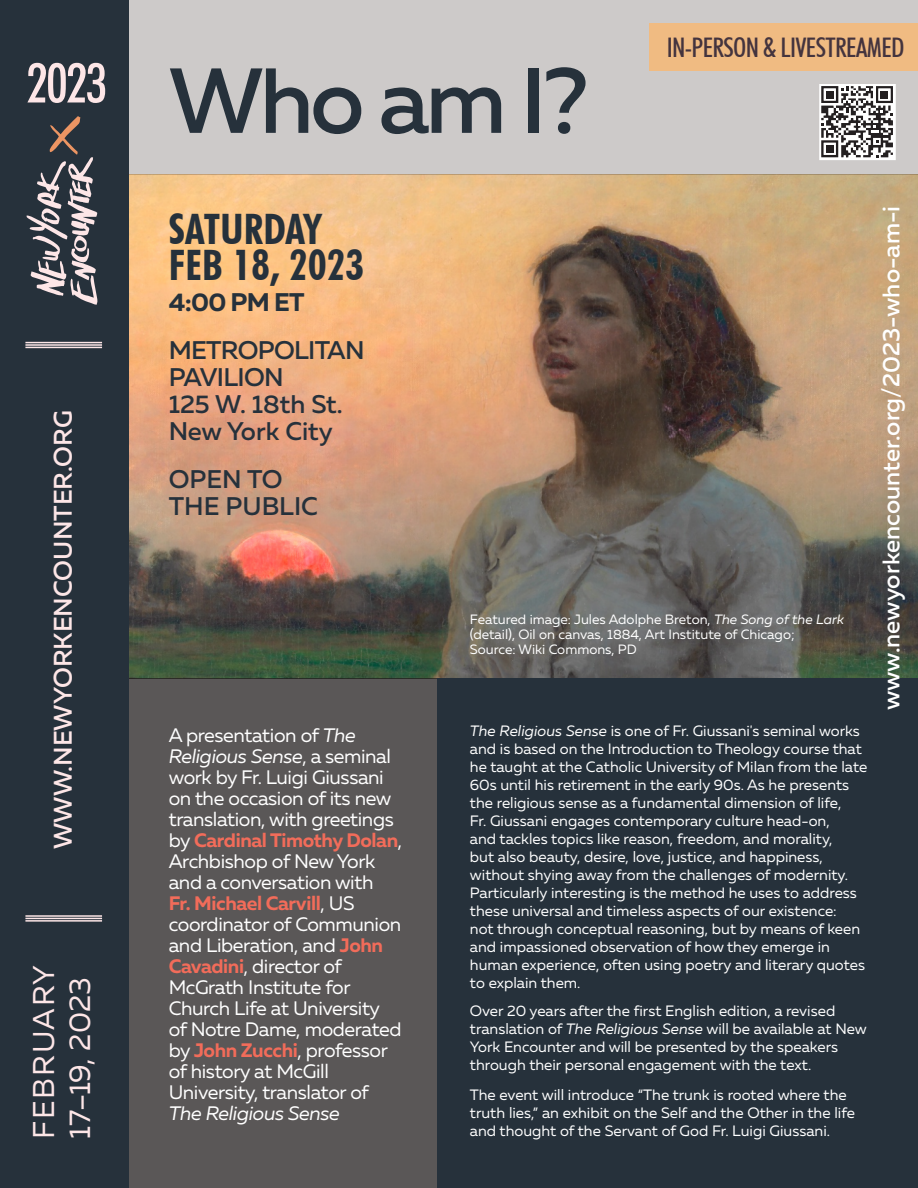
<style>
.page{position:relative;width:918px;height:1188px;background:#fff}
.page>*{position:absolute;margin:0;border:0;box-sizing:border-box;transform-origin:0 0}
.t1{font:500 92.1px "Muller";color:#26313b}
.t2{font:500 condensed 54.9px "Futura BT";color:#fde6e7}
.t3{font:700 condensed 42px/36px "Futura BT";letter-spacing:.005em;color:#26313b}
.t4{font:30px/36px "Muller";letter-spacing:.03em;color:#fde6e7}
.t5{font:500 condensed 27px "Futura BT";letter-spacing:-.025em;color:#44343e}
.t6{font:500 25.5px/27px "Muller";letter-spacing:-.015em;color:#26313b}
.t7{font:500 25.5px "Muller";color:#fde6e7}
.t8{font:700 25.5px "Muller";color:#26313b}
.t9{font:500 24px "Muller";color:#fff}
.t10{font:19.5px/21px "Muller";letter-spacing:-.02em;color:#fff}
.t11{font:italic 19.5px "Muller";letter-spacing:-.02em;color:#fff}
.t12{font:15px/18px "Muller";color:#fff}
.t13{font:13.5px/15px "Muller";color:#fff}
.s1{font-style:italic}
.s2{font-weight:700;color:#f26c5a}
</style>
<div class="page">
<img style="left:129px;top:175px;width:789px;height:503px">
<div style="left:129px;top:0;width:789px;height:175px;background:#cdcac9"></div>
<div style="left:0;top:0;width:129px;height:1188px;background:#26313b"></div>
<svg style="left:26px;top:116px;width:72px;height:189px"></svg>
<hr style="left:25px;top:342px;width:77px;height:1px;background:#fde6e7">
<hr style="left:25px;top:344px;width:77px;height:2px;background:#fde6e7">
<hr style="left:25px;top:347px;width:77px;height:1px;background:#fde6e7">
<hr style="left:25px;top:915px;width:77px;height:2px;background:#fde6e7">
<hr style="left:25px;top:918px;width:77px;height:1px;background:#fde6e7">
<hr style="left:25px;top:920px;width:77px;height:2px;background:#fde6e7">
<div style="left:650px;top:23px;width:268px;height:47px;background:#f0bb82"></div>
<div style="left:129px;top:678px;width:308px;height:510px;background:#5a5757"></div>
<div style="left:437px;top:678px;width:481px;height:510px;background:#26313b"></div>
<svg style="left:819px;top:84px;width:77px;height:76px;background:#9e9d9d"></svg>
<div style="left:826px;top:91px;width:7px;height:7px;background:#231f20"></div>
<div style="left:881px;top:91px;width:7px;height:7px;background:#231f20"></div>
<div style="left:826px;top:145px;width:7px;height:7px;background:#231f20"></div>
<h2 class="t2" style="left:27px;top:50px;width:82px">2023</h2>
<h3 class="t7" style="left:47px;top:849px;width:440px;rotate:-90deg">WWW.NEWYORKENCOUNTER.ORG</h3>
<h3 class="t4" style="left:25px;top:1139px;width:175px;rotate:-90deg">FEBRUARY<br>17–19, 2023</h3>
<h1 class="t1" style="left:169px;top:44px;width:421px">Who am I?</h1>
<h3 class="t5" style="left:667px;top:31px;width:239px">IN-PERSON &amp; LIVESTREAMED</h3>
<h3 class="t3" style="left:169px;top:210px;width:197px">SATURDAY<br>FEB 18, 2023</h3>
<h3 class="t8" style="left:169px;top:286px;width:137px">4:00 PM ET</h3>
<h3 class="t6" style="left:169px;top:337px;width:197px">METROPOLITAN<br>PAVILION<br>125 W. 18th St.<br>New York City</h3>
<h3 class="t6" style="left:169px;top:466px;width:151px">OPEN TO<br>THE PUBLIC</h3>
<p class="t10" style="left:169px;top:724px;width:235px">A presentation of <span class="s1">The<br>Religious Sense</span>, a seminal work by Fr. Luigi Giussani on the occasion of its new translation, with greetings by <span class="s2">Cardinal Timothy Dolan</span>,<br>Archbishop of New York and a conversation with<br><span class="s2">Fr. Michael Carvill</span>, US coordinator of Communion and Liberation, and <span class="s2">John<br>Cavadini</span>, director of<br>McGrath Institute for<br>Church Life at University of Notre Dame, moderated by <span class="s2">John Zucchi</span>, professor of history at McGill<br>University, translator of</p>
<h3 class="t11" style="left:169px;top:1101px;width:173px">The Religious Sense</h3>
<p class="t13" style="left:470px;top:612px;width:376px">Featured image: Jules Adolphe Breton, <span class="s1">The Song of the Lark </span>(detail), Oil on canvas, 1884, Art Institute of Chicago;<br>Source: Wiki Commons, PD</p>
<p class="t12" style="left:470px;top:721px;width:399px"><span class="s1">The Religious Sense</span> is one of Fr. Giussani's seminal works and is based on the Introduction to Theology course that he taught at the Catholic University of Milan from the late 60s until his retirement in the early 90s. As he presents the religious sense as a fundamental dimension of life,<br>Fr. Giussani engages contemporary culture head-on,<br>and tackles topics like reason, freedom, and morality,<br>but also beauty, desire, love, justice, and happiness, without shying away from the challenges of modernity.<br>Particularly interesting is the method he uses to address these universal and timeless aspects of our existence:<br>not through conceptual reasoning, but by means of keen and impassioned observation of how they emerge in human experience, often using poetry and literary quotes to explain them.</p>
<p class="t12" style="left:470px;top:1002px;width:398px">Over 20 years after the first English edition, a revised translation of <span class="s1">The Religious Sense</span> will be available at New York Encounter and will be presented by the speakers through their personal engagement with the text.</p>
<p class="t12" style="left:470px;top:1086px;width:387px">The event will introduce “The trunk is rooted where the truth lies,” an exhibit on the Self and the Other in the life and thought of the Servant of God Fr. Luigi Giussani.</p>
<h3 class="t9" style="left:876px;top:710px;width:506px;rotate:-90deg">www.newyorkencounter.org/2023-who-am-i</h3>
</div>
